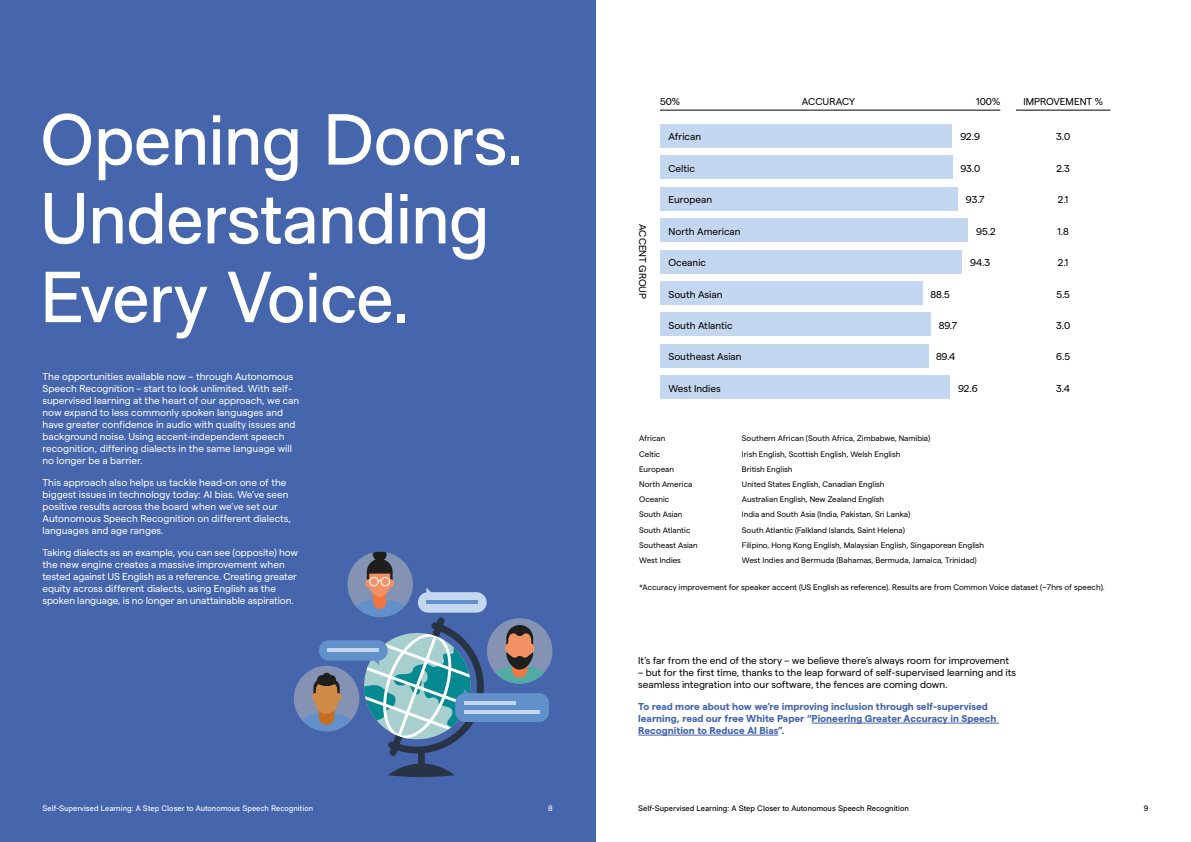
<style>
.page{position:relative;width:1191px;height:842px;background:#fff}
.page>*{position:absolute;margin:0;border:0;box-sizing:border-box;transform-origin:0 0}
.t1{font:72px/78.8px "RM Neue";letter-spacing:-.02em;color:#fff}
.t2{font:10px/12px "Matter SQ";color:#fff}
.t3{font:10px/12px "Matter SQ";color:#000}
.t4{font:700 10px/12px "Matter SQ";color:#4565ad}
.t5{font:8px "Matter SQ";color:#000}
.t6{font:8px "RM Neue";color:#fff}
.t7{font:8px "RM Neue";color:#000}
</style>
<div class="page">
<div style="left:0;top:0;width:595px;height:842px;background:#4565ad"></div>
<hr style="left:811px;top:723px;width:188px;height:1px;background:#4565ad">
<hr style="left:638px;top:735px;width:140px;height:1px;background:#4565ad">
<div style="left:418px;top:748px;width:7px;height:27px;background:#283445;border-radius:3px"></div>
<svg style="left:388px;top:763px;width:67px;height:14px"></svg>
<svg style="left:294px;top:552px;width:258px;height:204px"></svg>
<hr style="left:1016px;top:110px;width:94px;height:1px;background:#000">
<hr style="left:660px;top:110px;width:340px;height:1px;background:#000">
<div style="left:660px;top:124px;width:292px;height:24px;background:#c4d7f1"></div>
<div style="left:660px;top:155px;width:292px;height:24px;background:#c4d7f1"></div>
<div style="left:660px;top:187px;width:297px;height:24px;background:#c4d7f1"></div>
<div style="left:660px;top:218px;width:307px;height:24px;background:#c4d7f1"></div>
<div style="left:660px;top:250px;width:301px;height:24px;background:#c4d7f1"></div>
<div style="left:660px;top:281px;width:262px;height:24px;background:#c4d7f1"></div>
<div style="left:660px;top:312px;width:270px;height:24px;background:#c4d7f1"></div>
<div style="left:660px;top:344px;width:268px;height:24px;background:#c4d7f1"></div>
<div style="left:660px;top:375px;width:290px;height:24px;background:#c4d7f1"></div>
<h1 class="t1" style="left:40px;top:99px;width:485px">Opening Doors.<br>Understanding<br>Every Voice.</h1>
<p class="t2" style="left:43px;top:370px;width:258px">The opportunities available now – through Autonomous Speech Recognition – start to look unlimited. With self&shy;supervised learning at the heart of our approach, we can now expand to less commonly spoken languages and have greater confidence in audio with quality issues and background noise. Using accent-independent speech recognition, differing dialects in the same language will no longer be a barrier.</p>
<p class="t2" style="left:43px;top:476px;width:250px">This approach also helps us tackle head-on one of the biggest issues in technology today: AI bias. We’ve seen positive results across the board when we’ve set our Autonomous Speech Recognition on different dialects, languages and age ranges.</p>
<p class="t2" style="left:43px;top:546px;width:257px">Taking dialects as an example, you can see (opposite) how the new engine creates a massive improvement when tested against US English as a reference. Creating greater equity across different dialects, using English as the spoken language, is no longer an unattainable aspiration.</p>
<p class="t3" style="left:649px;top:224px;width:76px;rotate:90deg">ACCENT GROUP</p>
<p class="t3" style="left:660px;top:95px;width:22px">50%</p>
<p class="t3" style="left:802px;top:95px;width:54px">ACCURACY</p>
<p class="t3" style="left:976px;top:95px;width:25px">100%</p>
<p class="t3" style="left:1023px;top:95px;width:81px">IMPROVEMENT %</p>
<p class="t3" style="left:668px;top:130px;width:34px">African</p>
<p class="t3" style="left:668px;top:162px;width:28px">Celtic</p>
<p class="t3" style="left:668px;top:193px;width:45px">European</p>
<p class="t3" style="left:668px;top:224px;width:74px">North American</p>
<p class="t3" style="left:668px;top:256px;width:39px">Oceanic</p>
<p class="t3" style="left:668px;top:287px;width:56px">South Asian</p>
<p class="t3" style="left:668px;top:319px;width:66px">South Atlantic</p>
<p class="t3" style="left:668px;top:350px;width:75px">Southeast Asian</p>
<p class="t3" style="left:668px;top:381px;width:54px">West Indies</p>
<p class="t3" style="left:960px;top:130px;width:21px">92.9</p>
<p class="t3" style="left:960px;top:162px;width:21px">93.0</p>
<p class="t3" style="left:966px;top:193px;width:20px">93.7</p>
<p class="t3" style="left:976px;top:224px;width:21px">95.2</p>
<p class="t3" style="left:970px;top:256px;width:21px">94.3</p>
<p class="t3" style="left:1056px;top:130px;width:16px">3.0</p>
<p class="t3" style="left:1056px;top:162px;width:15px">2.3</p>
<p class="t3" style="left:1058px;top:193px;width:12px">2.1</p>
<p class="t3" style="left:1057px;top:224px;width:13px">1.8</p>
<p class="t3" style="left:1058px;top:256px;width:12px">2.1</p>
<p class="t3" style="left:1056px;top:287px;width:15px">5.5</p>
<p class="t3" style="left:1056px;top:319px;width:16px">3.0</p>
<p class="t3" style="left:1056px;top:350px;width:15px">6.5</p>
<p class="t3" style="left:1056px;top:381px;width:15px">3.4</p>
<p class="t3" style="left:930px;top:287px;width:21px">88.5</p>
<p class="t3" style="left:939px;top:319px;width:20px">89.7</p>
<p class="t3" style="left:936px;top:350px;width:21px">89.4</p>
<p class="t3" style="left:958px;top:381px;width:21px">92.6</p>
<p class="t5" style="left:639px;top:433px;width:28px">African</p>
<p class="t5" style="left:742px;top:433px;width:190px">Southern African (South Africa, Zimbabwe, Namibia)</p>
<p class="t5" style="left:639px;top:448px;width:23px">Celtic</p>
<p class="t5" style="left:742px;top:448px;width:160px">Irish English, Scottish English, Welsh English</p>
<p class="t5" style="left:639px;top:463px;width:36px">European</p>
<p class="t5" style="left:742px;top:463px;width:52px">British English</p>
<p class="t5" style="left:639px;top:478px;width:55px">North America</p>
<p class="t5" style="left:742px;top:478px;width:144px">United States English, Canadian English</p>
<p class="t5" style="left:639px;top:494px;width:32px">Oceanic</p>
<p class="t5" style="left:742px;top:494px;width:144px">Australian English, New Zealand English</p>
<p class="t5" style="left:639px;top:509px;width:45px">South Asian</p>
<p class="t5" style="left:742px;top:509px;width:170px">India and South Asia (India, Pakistan, Sri Lanka)</p>
<p class="t5" style="left:639px;top:524px;width:53px">South Atlantic</p>
<p class="t5" style="left:742px;top:524px;width:165px">South Atlantic (Falkland Islands, Saint Helena)</p>
<p class="t5" style="left:639px;top:539px;width:60px">Southeast Asian</p>
<p class="t5" style="left:742px;top:539px;width:244px">Filipino, Hong Kong English, Malaysian English, Singaporean English</p>
<p class="t5" style="left:639px;top:554px;width:43px">West Indies</p>
<p class="t5" style="left:742px;top:554px;width:236px">West Indies and Bermuda (Bahamas, Bermuda, Jamaica, Trinidad)</p>
<p class="t5" style="left:639px;top:581px;width:467px">*Accuracy improvement for speaker accent (US English as reference). Results are from Common Voice dataset (~7hrs of speech).</p>
<p class="t3" style="left:638px;top:653px;width:372px">It’s far from the end of the story – we believe there’s always room for improvement</p>
<p class="t3" style="left:638px;top:665px;width:379px">– but for the first time, thanks to the leap forward of self-supervised learning and its seamless integration into our software, the fences are coming down.</p>
<p class="t4" style="left:638px;top:699px;width:360px">To read more about how we’re improving inclusion through self-supervised learning, read our free White Paper “Pioneering Greater Accuracy in Speech<br>Recognition to Reduce AI Bias”.</p>
<p class="t6" style="left:43px;top:803px;width:272px">Self-Supervised Learning: A Step Closer to Autonomous Speech Recognition</p>
<p class="t7" style="left:638px;top:803px;width:272px">Self-Supervised Learning: A Step Closer to Autonomous Speech Recognition</p>
<p class="t6" style="left:548px;top:803px;width:6px">8</p>
<p class="t7" style="left:1143px;top:803px;width:6px">9</p>
</div>
